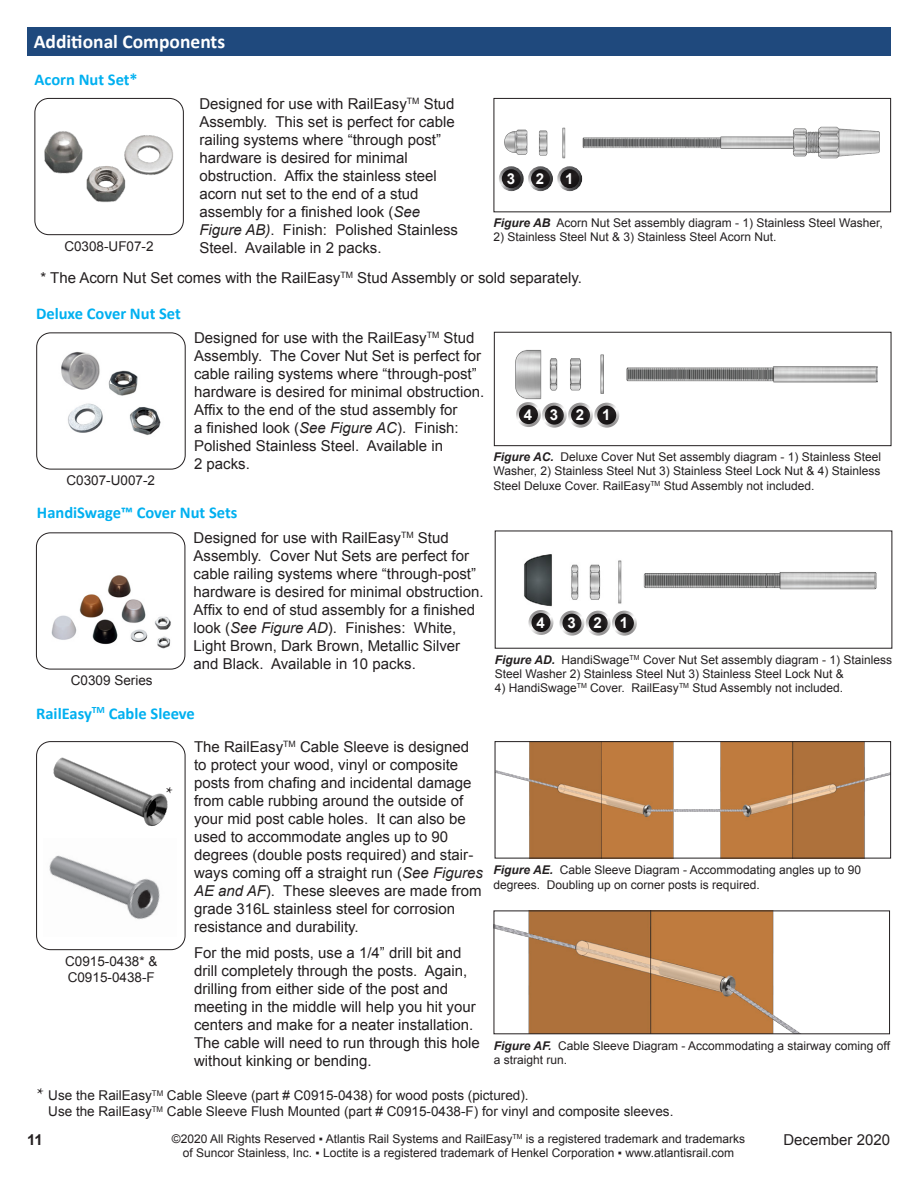
<style>
.page{position:relative;width:918px;height:1188px;background:#fff}
.page>*{position:absolute;margin:0;border:0;box-sizing:border-box;transform-origin:0 0}
.t1{font:700 19.5px "Calibri";color:#fff}
.t2{font:18px "Minion Pro";color:#231f20}
.t3{font:700 16.5px "Calibri";color:#00b0f0}
.t4{font:15px/18px "Arial";color:#231f20}
.t5{font:700 15px "Arial";letter-spacing:1.19em;color:#fff}
.t6{font:700 15px "Arial";color:#231f20}
.t7{font:13.5px/16.2px "Arial";color:#231f20}
.t8{font:12px/14.4px "Arial";color:#231f20}
.s1{font-style:italic}
.s2{font-weight:700;font-style:italic}
.s3{font-family:"Minion Pro";font-size:18px}
</style>
<div class="page">
<div style="left:27px;top:27px;width:863px;height:29px;background:#1f497d"></div>
<img style="left:61px;top:351px;width:100px;height:84px">
<div style="left:36px;top:332px;width:150px;height:137px;border:1px solid #231f20;border-radius:14px"></div>
<img style="left:515px;top:350px;width:362px;height:43px">
<div style="left:494px;top:332px;width:397px;height:114px;border:1px solid #231f20"></div>
<div style="left:541px;top:401px;width:29px;height:28px;background:#231f20;opacity:.5"></div>
<div style="left:559px;top:393px;width:43px;height:44px;background:#fff;opacity:.75"></div>
<div style="left:567px;top:401px;width:29px;height:28px;background:#231f20;opacity:.5"></div>
<div style="left:585px;top:393px;width:44px;height:44px;background:#fff"></div>
<div style="left:594px;top:401px;width:28px;height:28px;background:#231f20;opacity:.5"></div>
<img style="left:51px;top:575px;width:120px;height:74px">
<div style="left:36px;top:532px;width:149px;height:137px;border:1px solid #231f20;border-radius:14px"></div>
<img style="left:524px;top:554px;width:353px;height:47px">
<div style="left:559px;top:609px;width:28px;height:28px;background:#231f20;opacity:.5"></div>
<div style="left:576px;top:601px;width:44px;height:44px;background:#fff;opacity:.75"></div>
<div style="left:585px;top:609px;width:28px;height:28px;background:#231f20;opacity:.5"></div>
<div style="left:603px;top:601px;width:43px;height:44px;background:#fff"></div>
<div style="left:611px;top:609px;width:29px;height:28px;background:#231f20;opacity:.5"></div>
<img style="left:44px;top:131px;width:129px;height:72px">
<div style="left:34px;top:98px;width:150px;height:137px;border:1px solid #231f20;border-radius:14px"></div>
<div style="left:498px;top:164px;width:29px;height:29px;background:#231f20;opacity:.5"></div>
<div style="left:519px;top:157px;width:43px;height:43px;background:#fff"></div>
<div style="left:527px;top:164px;width:29px;height:29px;background:#231f20;opacity:.5"></div>
<div style="left:548px;top:157px;width:44px;height:43px;background:#fff"></div>
<div style="left:557px;top:164px;width:28px;height:29px;background:#231f20;opacity:.5"></div>
<img style="left:500px;top:126px;width:380px;height:39px">
<div style="left:494px;top:98px;width:397px;height:114px;border:1px solid #231f20"></div>
<img style="left:497px;top:743px;width:392px;height:113px">
<div style="left:495px;top:741px;width:396px;height:117px;border:1px solid #231f20"></div>
<img style="left:43px;top:742px;width:136px;height:84px">
<div style="left:36px;top:741px;width:149px;height:209px;border:1px solid #231f20;border-radius:14px"></div>
<img style="left:496px;top:913px;width:303px;height:119px">
<div style="left:494px;top:911px;width:396px;height:123px;border:1px solid #231f20"></div>
<img style="left:49px;top:855px;width:111px;height:65px">
<div style="left:507px;top:393px;width:43px;height:43px;background:#fff;opacity:.75"></div>
<div style="left:515px;top:400px;width:29px;height:28px;background:#231f20;opacity:.5"></div>
<div style="left:519px;top:601px;width:44px;height:43px;background:#fff"></div>
<div style="left:528px;top:608px;width:28px;height:28px;background:#231f20;opacity:.5"></div>
<h1 class="t1" style="left:34px;top:29px;width:193px">Additional Components</h1>
<p class="t3" style="left:35px;top:69px;width:105px">Acorn Nut Set*</p>
<p class="t4" style="left:199px;top:95px;width:260px">Designed for use with RailEasy<sup>TM</sup> Stud Assembly. This set is perfect for cable railing systems where “through post” hardware is desired for minimal obstruction. Affix the stainless steel acorn nut set to the end of a stud assembly for a finished look (<span class="s1">See Figure AB)</span>. Finish: Polished Stainless</p>
<p class="t7" style="left:64px;top:239px;width:91px">C0308-UF07-2</p>
<p class="t4" style="left:199px;top:239px;width:184px">Steel. Available in 2 packs.</p>
<p class="t5" style="left:507px;top:169px;width:10px">3</p>
<p class="t5" style="left:536px;top:169px;width:10px">2</p>
<p class="t5" style="left:565px;top:169px;width:10px">1</p>
<p class="t8" style="left:494px;top:215px;width:391px"><span class="s2">Figure AB</span> Acorn Nut Set assembly diagram - 1) Stainless Steel Washer,</p>
<p class="t8" style="left:494px;top:230px;width:284px">2) Stainless Steel Nut &amp; 3) Stainless Steel Acorn Nut.</p>
<p class="t4" style="left:41px;top:269px;width:543px">* The Acorn Nut Set comes with the RailEasy<sup>TM</sup> Stud Assembly or sold separately.</p>
<p class="t3" style="left:36px;top:303px;width:146px">Deluxe Cover Nut Set</p>
<p class="t7" style="left:67px;top:472px;width:90px">C0307-U007-2</p>
<p class="t4" style="left:194px;top:329px;width:292px">Designed for use with the RailEasy<sup>TM</sup> Stud Assembly. The Cover Nut Set is perfect for cable railing systems where “through-post” hardware is desired for minimal obstruction.<br>Affix to the end of the stud assembly for<br>a finished look (<span class="s1">See Figure AC</span>). Finish:<br>Polished Stainless Steel. Available in<br>2 packs.</p>
<p class="t3" style="left:37px;top:502px;width:202px">HandiSwage™ Cover Nut Sets</p>
<p class="t4" style="left:194px;top:529px;width:292px">Designed for use with RailEasy<sup>TM</sup> Stud Assembly. Cover Nut Sets are perfect for cable railing systems where “through-post” hardware is desired for minimal obstruction.<br>Affix to end of stud assembly for a finished look (<span class="s1">See Figure AD</span>). Finishes: White, Light Brown, Dark Brown, Metallic Silver and Black. Available in 10 packs.</p>
<p class="t7" style="left:71px;top:672px;width:83px">C0309 Series</p>
<p class="t3" style="left:36px;top:703px;width:160px">RailEasy<sup>TM</sup> Cable Sleeve</p>
<p class="t4" style="left:194px;top:738px;width:291px">The RailEasy<sup>TM</sup> Cable Sleeve is designed to protect your wood, vinyl or composite posts from chafing and incidental damage from cable rubbing around the outside of your mid post cable holes. It can also be used to accommodate angles up to 90 degrees (double posts required) and stair&shy;ways coming off a straight run (<span class="s1">See Figures AE and AF</span>). These sleeves are made from grade 316L stainless steel for corrosion resistance and durability.</p>
<p class="t4" style="left:194px;top:944px;width:287px">For the mid posts, use a 1/4” drill bit and drill completely through the posts. Again, drilling from either side of the post and meeting in the middle will help you hit your centers and make for a neater installation.<br>The cable will need to run through this hole without kinking or bending.</p>
<p class="t2" style="left:166px;top:781px;width:9px">*</p>
<p class="t7" style="left:65px;top:953px;width:94px">C0915-0438* &amp;<br>C0915-0438-F</p>
<p class="t5" style="left:524px;top:405px;width:10px">4</p>
<p class="t5" style="left:550px;top:405px;width:62px">321</p>
<p class="t8" style="left:494px;top:450px;width:389px;text-align:justify"><span class="s2">Figure AC.</span> Deluxe Cover Nut Set assembly diagram - 1) Stainless Steel Washer, 2) Stainless Steel Nut 3) Stainless Steel Lock Nut &amp; 4) Stainless Steel Deluxe Cover. RailEasy<sup>TM</sup> Stud Assembly not included.</p>
<p class="t5" style="left:536px;top:612px;width:10px">4</p>
<p class="t5" style="left:567px;top:613px;width:62px">321</p>
<p class="t8" style="left:495px;top:652px;width:399px"><span class="s2">Figure AD.</span> HandiSwage<sup>TM</sup> Cover Nut Set assembly diagram - 1) Stainless<br>Steel Washer 2) Stainless Steel Nut 3) Stainless Steel Lock Nut &amp;</p>
<p class="t8" style="left:495px;top:681px;width:350px">4) HandiSwage<sup>TM</sup> Cover. RailEasy<sup>TM</sup> Stud Assembly not included.</p>
<p class="t8" style="left:494px;top:863px;width:369px"><span class="s2">Figure AE.</span> Cable Sleeve Diagram - Accommodating angles up to 90 degrees. Doubling up on corner posts is required.</p>
<p class="t8" style="left:494px;top:1039px;width:398px"><span class="s2">Figure AF.</span> Cable Sleeve Diagram - Accommodating a stairway coming off a straight run.</p>
<p class="t7" style="left:48px;top:1087px;width:627px;text-indent:-11px"><span class="s3">*</span> Use the RailEasy<sup>TM</sup> Cable Sleeve (part # C0915-0438) for wood posts (pictured).<br>Use the RailEasy<sup>TM</sup> Cable Sleeve Flush Mounted (part # C0915-0438-F) for vinyl and composite sleeves.</p>
<p class="t8" style="left:172px;top:1132px;width:575px;text-align:center">©2020 All Rights Reserved ▪ Atlantis Rail Systems and RailEasy<sup>TM</sup> is a registered trademark and trademarks of Suncor Stainless, Inc. ▪ Loctite is a registered trademark of Henkel Corporation ▪ www.atlantisrail.com</p>
<p class="t6" style="left:27px;top:1130px;width:17px">11</p>
<p class="t4" style="left:783px;top:1131px;width:108px">December 2020</p>
</div>
